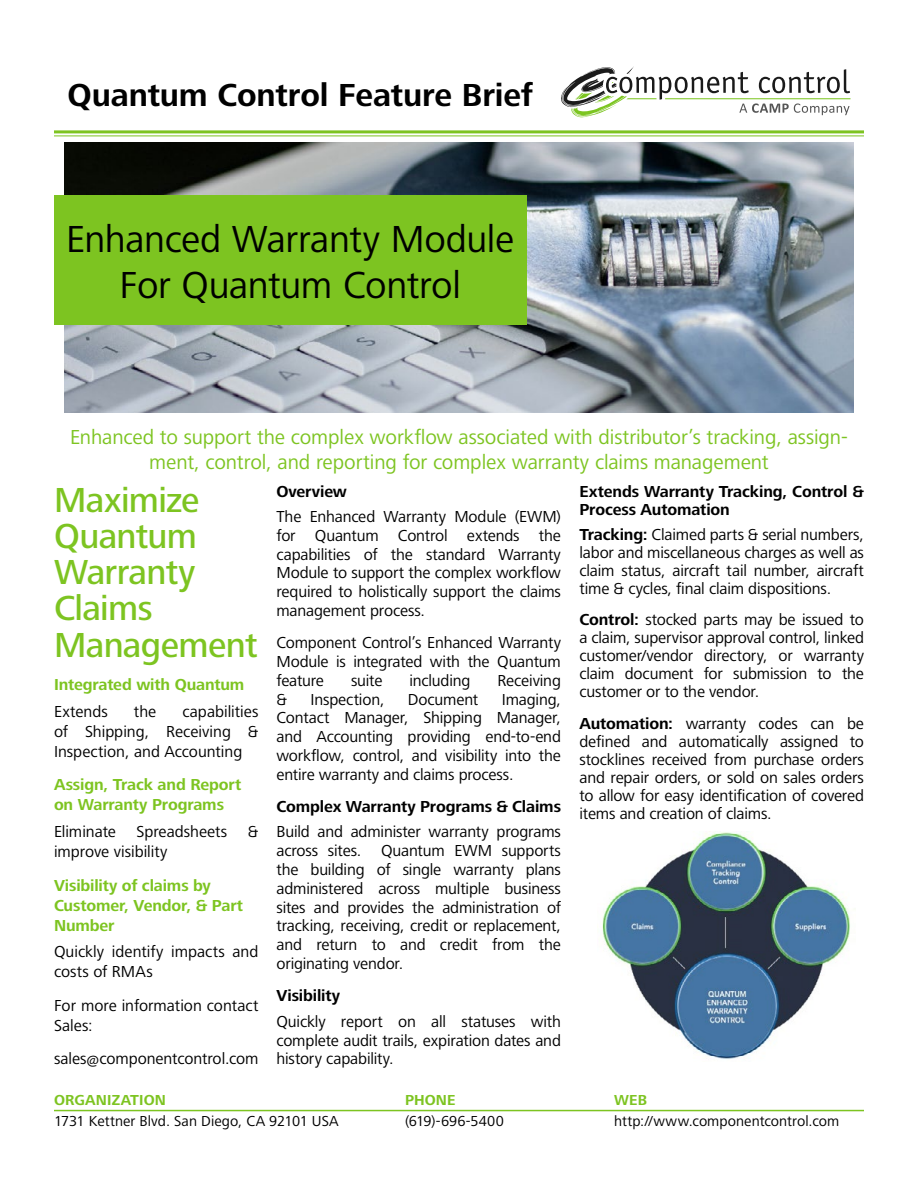
<style>
.page{position:relative;width:918px;height:1188px;background:#fff}
.page>*{position:absolute;margin:0;border:0;box-sizing:border-box;transform-origin:0 0}
.t1{font:39px/46.8px "Frutiger Next LT";letter-spacing:-.01em;color:#000;text-align:center}
.t2{font:500 36px/36.2px "Frutiger Next LT";letter-spacing:-.02em;color:#7dc421}
.t3{font:700 33px "Frutiger Next LT";letter-spacing:-.005em;color:#000}
.t4{font:21px/25.2px "Frutiger Next LT";letter-spacing:-.005em;color:#7dc421;text-align:center}
.t5{font:16.5px/18.8px "Frutiger Next LT";letter-spacing:-.01em;color:#000;text-align:justify}
.t6{font:700 16.5px/20px "Frutiger Next LT";letter-spacing:-.01em;color:#7dc421}
.t7{font:700 16.5px/18px "Frutiger Next LT";letter-spacing:-.01em;color:#000}
.t8{font:15px "Frutiger Next LT";letter-spacing:.005em;color:#000}
.t9{font:700 15px "Frutiger Next LT";letter-spacing:.01em;color:#7dc421}
.s1{font-weight:700}
</style>
<div class="page">
<svg style="left:561px;top:66px;width:289px;height:51px"></svg>
<hr style="left:54px;top:130px;width:810px;height:3px;background:#7dc421">
<hr style="left:54px;top:135px;width:810px;height:1px;background:#7dc421">
<img style="left:602px;top:832px;width:248px;height:227px">
<img style="left:64px;top:143px;width:790px;height:270px">
<div style="left:54px;top:195px;width:472px;height:130px;background:#7dc421"></div>
<hr style="left:54px;top:1110px;width:810px;height:1px;background:#7dc421">
<h3 class="t3" style="left:68px;top:77px;width:467px">Quantum Control Feature Brief</h3>
<h1 class="t1" style="left:66px;top:215px;width:450px">Enhanced Warranty Module<br>For Quantum Control</h1>
<p class="t4" style="left:70px;top:425px;width:779px">Enhanced to support the complex workflow associated with distributor’s tracking, assign&shy;ment, control, and reporting for complex warranty claims management</p>
<h2 class="t2" style="left:54px;top:482px;width:205px">Maximize<br>Quantum<br>Warranty<br>Claims<br>Management</h2>
<p class="t6" style="left:54px;top:675px;width:192px">Integrated with Quantum</p>
<p class="t5" style="left:54px;top:702px;width:55px">Extends</p>
<p class="t5" style="left:134px;top:702px;width:24px">the</p>
<p class="t5" style="left:54px;top:701px;width:206px;line-height:20px;text-indent:128px">capabilities of Shipping, Receiving &amp; Inspection, and Accounting</p>
<p class="t6" style="left:54px;top:775px;width:189px">Assign, Track and Report on Warranty Programs</p>
<p class="t5" style="left:54px;top:822px;width:206px;line-height:20px">Eliminate Spreadsheets &amp; improve visibility</p>
<p class="t6" style="left:54px;top:875px;width:191px">Visibility of claims by<br>Customer, Vendor, &amp; Part<br>Number</p>
<p class="t5" style="left:54px;top:942px;width:206px;line-height:20px">Quickly identify impacts and costs of RMAs</p>
<p class="t5" style="left:54px;top:995px;width:206px;line-height:20px">For more information contact<br>Sales:</p>
<p class="t5" style="left:54px;top:1050px;width:206px">sales@componentcontrol.com</p>
<p class="t7" style="left:276px;top:482px;width:72px">Overview</p>
<p class="t5" style="left:276px;top:507px;width:286px">The Enhanced Warranty Module (EWM) for Quantum Control extends the capabilities of the standard Warranty Module to support the complex workflow required to holistically support the claims management process.</p>
<p class="t5" style="left:276px;top:633px;width:286px">Component Control’s Enhanced Warranty Module is integrated with the Quantum feature</p>
<p class="t5" style="left:351px;top:671px;width:33px">suite</p>
<p class="t5" style="left:409px;top:671px;width:63px">including</p>
<p class="t5" style="left:497px;top:671px;width:65px">Receiving</p>
<p class="t5" style="left:276px;top:690px;width:286px;text-indent:225px">Imaging, Contact Manager, Shipping Manager, and Accounting providing end-to-end workflow, control, and visibility into the entire warranty and claims process.</p>
<p class="t7" style="left:276px;top:797px;width:286px">Complex Warranty Programs &amp; Claims</p>
<p class="t5" style="left:276px;top:823px;width:286px">Build and administer warranty programs across sites. Quantum EWM supports the building of single warranty plans administered across multiple business sites and provides the administration of tracking, receiving, credit or replacement, and return to and credit from the originating vendor.</p>
<p class="t7" style="left:276px;top:987px;width:65px">Visibility</p>
<p class="t5" style="left:276px;top:1012px;width:286px">Quickly report on all statuses with complete audit trails, expiration dates and history capability.</p>
<p class="t5" style="left:276px;top:690px;width:12px">&amp;</p>
<p class="t5" style="left:311px;top:690px;width:75px">Inspection,</p>
<p class="t5" style="left:408px;top:690px;width:72px">Document</p>
<p class="t7" style="left:579px;top:482px;width:286px">Extends Warranty Tracking, Control &amp;<br>Process Automation</p>
<p class="t5" style="left:579px;top:525px;width:286px;line-height:18px"><span class="s1">Tracking:</span> Claimed parts &amp; serial numbers, labor and miscellaneous charges as well as claim status, aircraft tail number, aircraft time &amp; cycles, final claim dispositions.</p>
<p class="t5" style="left:579px;top:611px;width:286px;line-height:18px"><span class="s1">Control:</span> stocked parts may be issued to a claim, supervisor approval control, linked customer/vendor directory, or warranty claim document for submission to the customer or to the vendor.</p>
<p class="t5" style="left:579px;top:714px;width:286px;line-height:18px"><span class="s1">Automation:</span> warranty codes can be defined and automatically assigned to stocklines received from purchase orders and repair orders, or sold on sales orders to allow for easy identification of covered items and creation of claims.</p>
<p class="t9" style="left:54px;top:1091px;width:113px">ORGANIZATION</p>
<p class="t9" style="left:405px;top:1091px;width:52px">PHONE</p>
<p class="t9" style="left:614px;top:1091px;width:34px">WEB</p>
<p class="t8" style="left:54px;top:1113px;width:286px">1731 Kettner Blvd. San Diego, CA 92101 USA</p>
<p class="t8" style="left:405px;top:1113px;width:100px">(619)-696-5400</p>
<p class="t8" style="left:614px;top:1113px;width:227px">http://www.componentcontrol.com</p>
</div>
